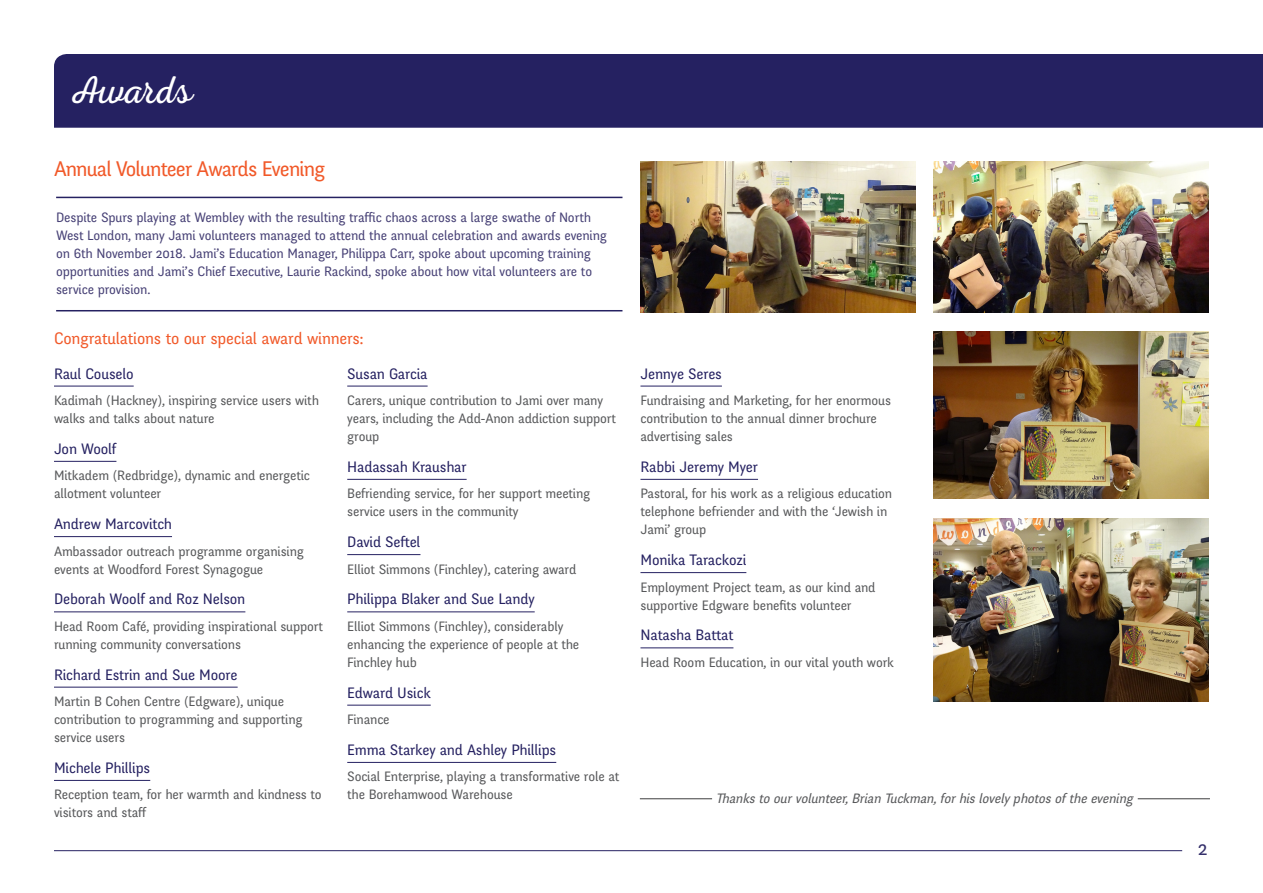
<style>
.page{position:relative;width:1263px;height:893px;background:#fff}
.page>*{position:absolute;margin:0;border:0;box-sizing:border-box;transform-origin:0 0}
.t1{font:39px "Nexa Rust Script L 0";letter-spacing:.005em;color:#fff}
.t2{font:21px "Fengardo Neue";letter-spacing:-.04em;color:#f15929}
.t3{font:19.5px "Fengardo Neue";color:#35306b}
.t4{font:16.5px "Fengardo Neue";letter-spacing:-.01em;color:#f15929}
.t5{font:15px "Fengardo Neue";letter-spacing:-.01em;color:#252161}
.t6{font:13.5px/18px "Fengardo Neue";letter-spacing:-.01em;color:#57585a}
.t7{font:13.5px/18px "Fengardo Neue";letter-spacing:-.01em;color:#464075}
.t8{font:italic 13.5px "Fengardo Neue";color:#57585a}
</style>
<div class="page">
<hr style="left:54px;top:850px;width:1128px;height:1px;background:#252161">
<div style="left:54px;top:54px;width:1209px;height:74px;background:#252161"></div>
<hr style="left:54px;top:386px;width:80px;height:1px;background:#252161">
<hr style="left:54px;top:461px;width:62px;height:1px;background:#252161">
<hr style="left:54px;top:536px;width:118px;height:1px;background:#252161">
<hr style="left:54px;top:611px;width:191px;height:1px;background:#252161">
<hr style="left:54px;top:687px;width:184px;height:1px;background:#252161">
<hr style="left:54px;top:780px;width:96px;height:1px;background:#252161">
<hr style="left:347px;top:386px;width:81px;height:1px;background:#252161">
<hr style="left:347px;top:479px;width:120px;height:1px;background:#252161">
<hr style="left:347px;top:554px;width:73px;height:1px;background:#252161">
<hr style="left:347px;top:611px;width:188px;height:1px;background:#252161">
<hr style="left:347px;top:705px;width:84px;height:1px;background:#252161">
<hr style="left:347px;top:762px;width:209px;height:1px;background:#252161">
<hr style="left:640px;top:386px;width:82px;height:1px;background:#252161">
<hr style="left:640px;top:479px;width:118px;height:1px;background:#252161">
<hr style="left:640px;top:572px;width:106px;height:1px;background:#252161">
<hr style="left:640px;top:647px;width:93px;height:1px;background:#252161">
<hr style="left:56px;top:197px;width:566px;height:1px;background:#252161">
<hr style="left:56px;top:310px;width:566px;height:1px;background:#252161">
<img style="left:640px;top:161px;width:276px;height:152px">
<img style="left:934px;top:161px;width:275px;height:152px">
<img style="left:934px;top:518px;width:275px;height:183px">
<img style="left:934px;top:332px;width:275px;height:166px">
<hr style="left:640px;top:798px;width:72px;height:1px;background:#3e3e3f">
<hr style="left:1138px;top:798px;width:72px;height:1px;background:#3e3e3f">
<h1 class="t1" style="left:72px;top:69px;width:121px">Awards</h1>
<h2 class="t2" style="left:54px;top:157px;width:273px">Annual Volunteer Awards Evening</h2>
<p class="t7" style="left:56px;top:209px;width:552px">Despite Spurs playing at Wembley with the resulting traffic chaos across a large swathe of North West London, many Jami volunteers managed to attend the annual celebration and awards evening on 6th November 2018. Jami’s Education Manager, Philippa Carr, spoke about upcoming training opportunities and Jami’s Chief Executive, Laurie Rackind, spoke about how vital volunteers are to service provision.</p>
<p class="t4" style="left:54px;top:328px;width:311px">Congratulations to our special award winners:</p>
<p class="t5" style="left:54px;top:365px;width:81px">Raul Couselo</p>
<p class="t6" style="left:54px;top:392px;width:266px">Kadimah (Hackney), inspiring service users with walks and talks about nature</p>
<p class="t5" style="left:54px;top:440px;width:64px">Jon Woolf</p>
<p class="t6" style="left:54px;top:467px;width:258px">Mitkadem (Redbridge), dynamic and energetic allotment volunteer</p>
<p class="t5" style="left:54px;top:515px;width:120px">Andrew Marcovitch</p>
<p class="t6" style="left:54px;top:542px;width:251px">Ambassador outreach programme organising events at Woodford Forest Synagogue</p>
<p class="t5" style="left:54px;top:591px;width:193px">Deborah Woolf and Roz Nelson</p>
<p class="t6" style="left:54px;top:617px;width:271px">Head Room Café, providing inspirational support running community conversations</p>
<p class="t5" style="left:54px;top:666px;width:185px">Richard Estrin and Sue Moore</p>
<p class="t6" style="left:54px;top:693px;width:250px">Martin B Cohen Centre (Edgware), unique contribution to programming and supporting service users</p>
<p class="t5" style="left:54px;top:759px;width:98px">Michele Phillips</p>
<p class="t6" style="left:54px;top:786px;width:269px">Reception team, for her warmth and kindness to visitors and staff</p>
<p class="t5" style="left:347px;top:365px;width:82px">Susan Garcia</p>
<p class="t6" style="left:347px;top:392px;width:270px">Carers, unique contribution to Jami over many years, including the Add-Anon addiction support group</p>
<p class="t5" style="left:347px;top:458px;width:121px">Hadassah Kraushar</p>
<p class="t6" style="left:347px;top:485px;width:245px">Befriending service, for her support meeting service users in the community</p>
<p class="t5" style="left:347px;top:533px;width:75px">David Seftel</p>
<p class="t6" style="left:347px;top:560px;width:231px">Elliot Simmons (Finchley), catering award</p>
<p class="t5" style="left:347px;top:591px;width:189px">Philippa Blaker and Sue Landy</p>
<p class="t6" style="left:347px;top:617px;width:234px">Elliot Simmons (Finchley), considerably enhancing the experience of people at the<br>Finchley hub</p>
<p class="t5" style="left:347px;top:684px;width:85px">Edward Usick</p>
<p class="t6" style="left:347px;top:711px;width:44px">Finance</p>
<p class="t5" style="left:347px;top:741px;width:210px">Emma Starkey and Ashley Phillips</p>
<p class="t6" style="left:347px;top:768px;width:274px">Social Enterprise, playing a transformative role at the Borehamwood Warehouse</p>
<p class="t5" style="left:640px;top:365px;width:83px">Jennye Seres</p>
<p class="t6" style="left:640px;top:392px;width:252px">Fundraising and Marketing, for her enormous contribution to the annual dinner brochure advertising sales</p>
<p class="t5" style="left:640px;top:458px;width:119px">Rabbi Jeremy Myer</p>
<p class="t6" style="left:640px;top:485px;width:253px">Pastoral, for his work as a religious education telephone befriender and with the ‘Jewish in<br>Jami’ group</p>
<p class="t5" style="left:640px;top:551px;width:107px">Monika Tarackozi</p>
<p class="t6" style="left:640px;top:578px;width:237px">Employment Project team, as our kind and supportive Edgware benefits volunteer</p>
<p class="t5" style="left:640px;top:627px;width:94px">Natasha Battat</p>
<p class="t6" style="left:640px;top:653px;width:255px">Head Room Education, in our vital youth work</p>
<p class="t8" style="left:716px;top:791px;width:422px">Thanksto ourvolunteer,Brian Tuckman,forhislovelyphotosof theevening</p>
<h3 class="t3" style="left:1198px;top:837px;width:11px">2</h3>
</div>
